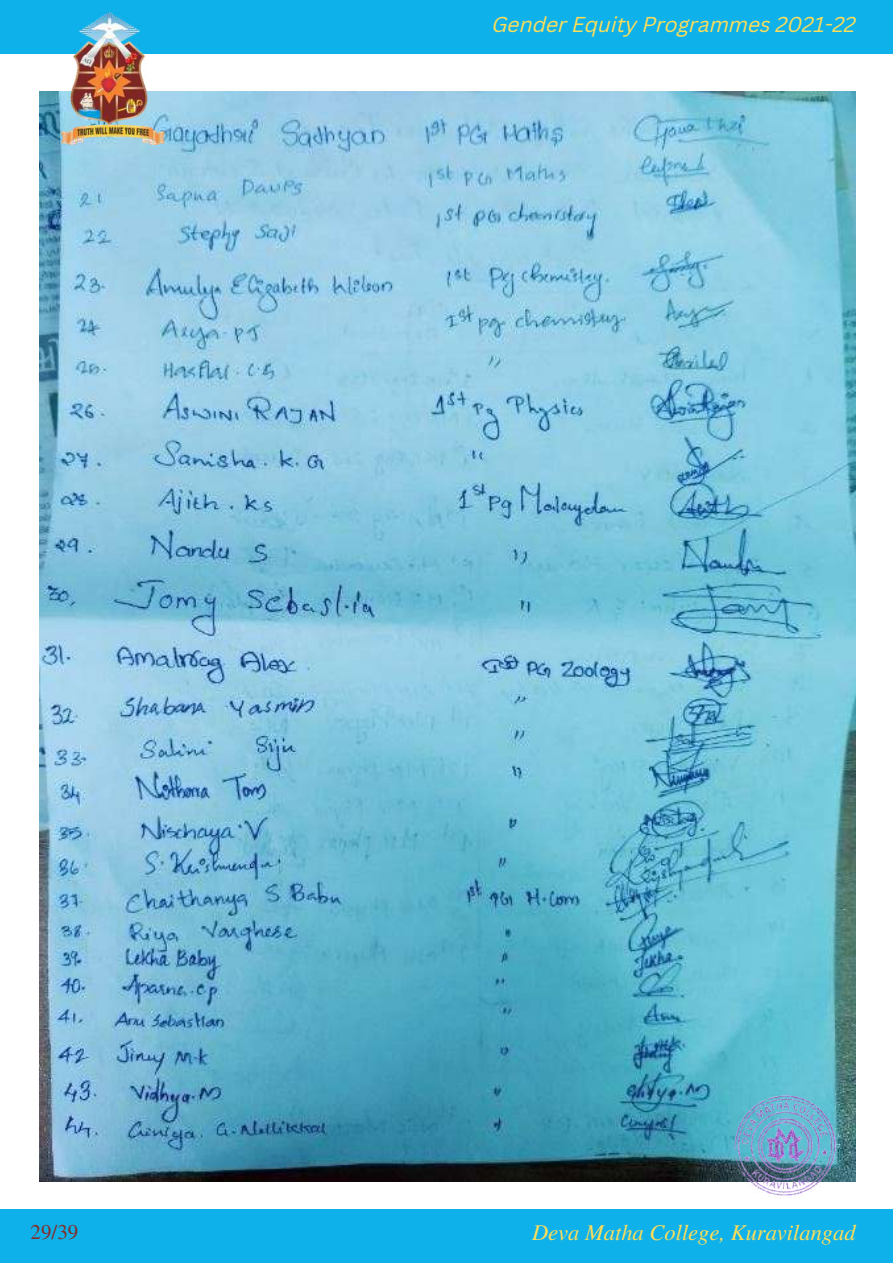
<style>
.page{position:relative;width:893px;height:1264px;background:#fff}
.page>*{position:absolute;margin:0;border:0;box-sizing:border-box;transform-origin:0 0}
.t1{font:italic 22.5px "Te X Gyre Termes";color:#ffde59}
.t2{font:italic 21px "Canva Sans";color:#ffde59}
.t3{font:21px "Te X Gyre Termes";color:#812f2a}
</style>
<div class="page">
<div style="left:0;top:1208px;width:892px;height:54px;background:#0eb1ea"></div>
<div style="left:0;top:0;width:892px;height:54px;background:#0eb1ea"></div>
<img style="left:39px;top:91px;width:816px;height:1090px">
<img style="left:62px;top:13px;width:102px;height:131px">
<img style="left:718px;top:1088px;width:137px;height:108px">
<p class="t2" style="left:492px;top:16px;width:365px">Gender Equity Programmes 2021-22</p>
<p class="t3" style="left:31px;top:1216px;width:49px">29/39</p>
<p class="t1" style="left:532px;top:1215px;width:325px">Deva Matha College, Kuravilangad</p>
</div>
